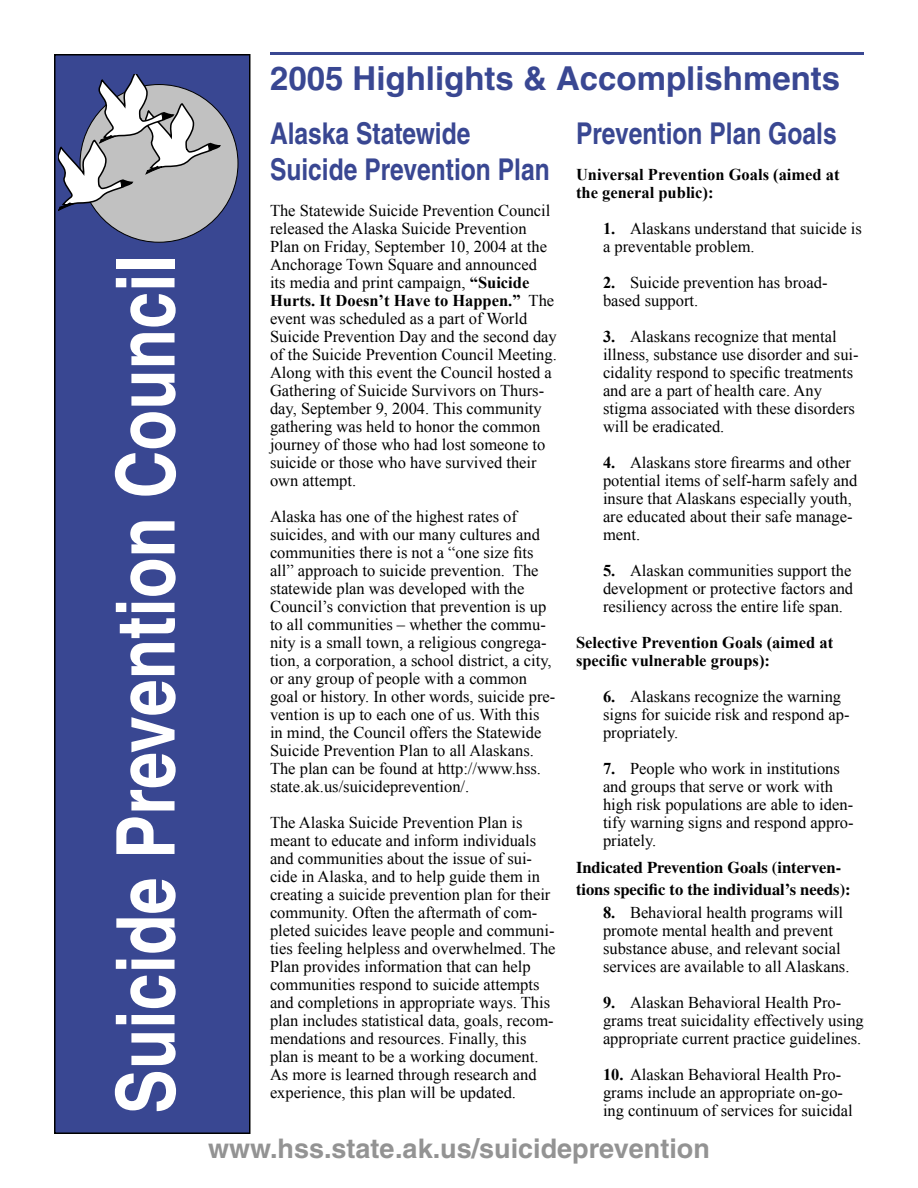
<style>
.page{position:relative;width:918px;height:1188px;background:#fff}
.page>*{position:absolute;margin:0;border:0;box-sizing:border-box;transform-origin:0 0}
.t1{font:700 condensed 81px "Helvetica";color:#fff}
.t2{font:700 33px "Helvetica";color:#394792}
.t3{font:700 condensed 30px/36px "Helvetica";color:#394792}
.t4{font:700 27px "Helvetica";color:#939393}
.t5{font:16.5px/18px "Times New Roman";color:#000}
.t6{font:700 16.5px/18px "Times New Roman";color:#000}
.t7{font:700 16.5px/21.6px "Times";color:#000}
.s1{font-weight:700}
</style>
<div class="page">
<div style="left:54px;top:54px;width:196px;height:1080px;background:#394792"></div>
<div style="left:80px;top:85px;width:158px;height:157px;background:#c1c1c1;border-radius:50%"></div>
<svg style="left:58px;top:75px;width:164px;height:138px"></svg>
<hr style="left:270px;top:52px;width:594px;height:3px;background:#394792">
<h1 class="t1" style="left:97px;top:1114px;width:860px;rotate:-90deg">Suicide Prevention Council</h1>
<h2 class="t2" style="left:270px;top:58px;width:572px">2005 Highlights &amp; Accomplishments</h2>
<h3 class="t3" style="left:270px;top:115px;width:281px">Alaska Statewide<br>Suicide Prevention Plan</h3>
<p class="t5" style="left:270px;top:201px;width:288px">The Statewide Suicide Prevention Council released the Alaska Suicide Prevention Plan on Friday, September 10, 2004 at the Anchorage Town Square and announced<br>its media and print campaign, <span class="s1">“Suicide Hurts. It Doesn’t Have to Happen.”</span> The event was scheduled as a part of World Suicide Prevention Day and the second day of the Suicide Prevention Council Meeting.<br>Along with this event the Council hosted a Gathering of Suicide Survivors on Thurs&shy;day, September 9, 2004. This community gathering was held to honor the common journey of those who had lost someone to suicide or those who have survived their own attempt.</p>
<p class="t5" style="left:270px;top:507px;width:287px">Alaska has one of the highest rates of suicides, and with our many cultures and communities there is not a “one size fits all” approach to suicide prevention. The statewide plan was developed with the Council’s conviction that prevention is up to all communities – whether the commu&shy;nity is a small town, a religious congrega&shy;tion, a corporation, a school district, a city, or any group of people with a common goal or history. In other words, suicide pre&shy;vention is up to each one of us. With this in mind, the Council offers the Statewide Suicide Prevention Plan to all Alaskans.<br>The plan can be found at http://www.hss. state.ak.us/suicideprevention/.</p>
<p class="t5" style="left:270px;top:813px;width:287px">The Alaska Suicide Prevention Plan is meant to educate and inform individuals and communities about the issue of sui&shy;cide in Alaska, and to help guide them in creating a suicide prevention plan for their community. Often the aftermath of com&shy;pleted suicides leave people and communi&shy;ties feeling helpless and overwhelmed. The Plan provides information that can help communities respond to suicide attempts and completions in appropriate ways. This plan includes statistical data, goals, recom&shy;mendations and resources. Finally, this plan is meant to be a working document.<br>As more is learned through research and experience, this plan will be updated.</p>
<h3 class="t3" style="left:576px;top:115px;width:262px">Prevention Plan Goals</h3>
<p class="t6" style="left:576px;top:165px;width:265px">Universal Prevention Goals (aimed at the general public):</p>
<p class="t5" style="left:603px;top:219px;width:260px;text-indent:27px">Alaskans understand that suicide is a preventable problem.</p>
<p class="t5" style="left:603px;top:273px;width:226px;text-indent:27px">Suicide prevention has broad&shy;based support.</p>
<p class="t5" style="left:603px;top:327px;width:257px;text-indent:27px">Alaskans recognize that mental illness, substance use disorder and sui&shy;cidality respond to specific treatments and are a part of health care. Any stigma associated with these disorders will be eradicated.</p>
<p class="t5" style="left:603px;top:453px;width:256px;text-indent:27px">Alaskans store firearms and other potential items of self-harm safely and insure that Alaskans especially youth, are educated about their safe manage&shy;ment.</p>
<p class="t5" style="left:603px;top:561px;width:252px;text-align:justify;text-indent:27px">Alaskan communities support the development or protective factors and resiliency across the entire life span.</p>
<p class="t6" style="left:576px;top:633px;width:259px">Selective Prevention Goals (aimed at specific vulnerable groups):</p>
<p class="t5" style="left:603px;top:687px;width:248px;text-indent:27px">Alaskans recognize the warning signs for suicide risk and respond ap&shy;propriately.</p>
<p class="t5" style="left:603px;top:759px;width:252px;text-indent:27px">People who work in institutions and groups that serve or work with high risk populations are able to iden&shy;tify warning signs and respond appro&shy;priately.</p>
<p class="t7" style="left:576px;top:856px;width:276px">Indicated Prevention Goals (interven&shy;tions specific to the individual’s needs):</p>
<p class="t5" style="left:603px;top:903px;width:248px;text-indent:27px">Behavioral health programs will promote mental health and prevent substance abuse, and relevant social services are available to all Alaskans.</p>
<p class="t5" style="left:603px;top:993px;width:262px;text-align:center">Alaskan Behavioral Health Pro-<br>grams treat suicidality effectively using appropriate current practice guidelines.</p>
<p class="t5" style="left:603px;top:1065px;width:251px"><span class="s1">10.</span> Alaskan Behavioral Health Pro&shy;grams include an appropriate on-go&shy;ing continuum of services for suicidal</p>
<p class="t6" style="left:603px;top:219px;width:14px">1.</p>
<p class="t6" style="left:603px;top:273px;width:14px">2.</p>
<p class="t6" style="left:603px;top:327px;width:14px">3.</p>
<p class="t6" style="left:603px;top:453px;width:14px">4.</p>
<p class="t6" style="left:603px;top:561px;width:14px">5.</p>
<p class="t6" style="left:603px;top:687px;width:14px">6.</p>
<p class="t6" style="left:603px;top:759px;width:14px">7.</p>
<p class="t6" style="left:603px;top:903px;width:14px">8.</p>
<p class="t6" style="left:603px;top:993px;width:14px">9.</p>
<h3 class="t4" style="left:208px;top:1132px;width:503px">www.hss.state.ak.us/suicideprevention</h3>
</div>
